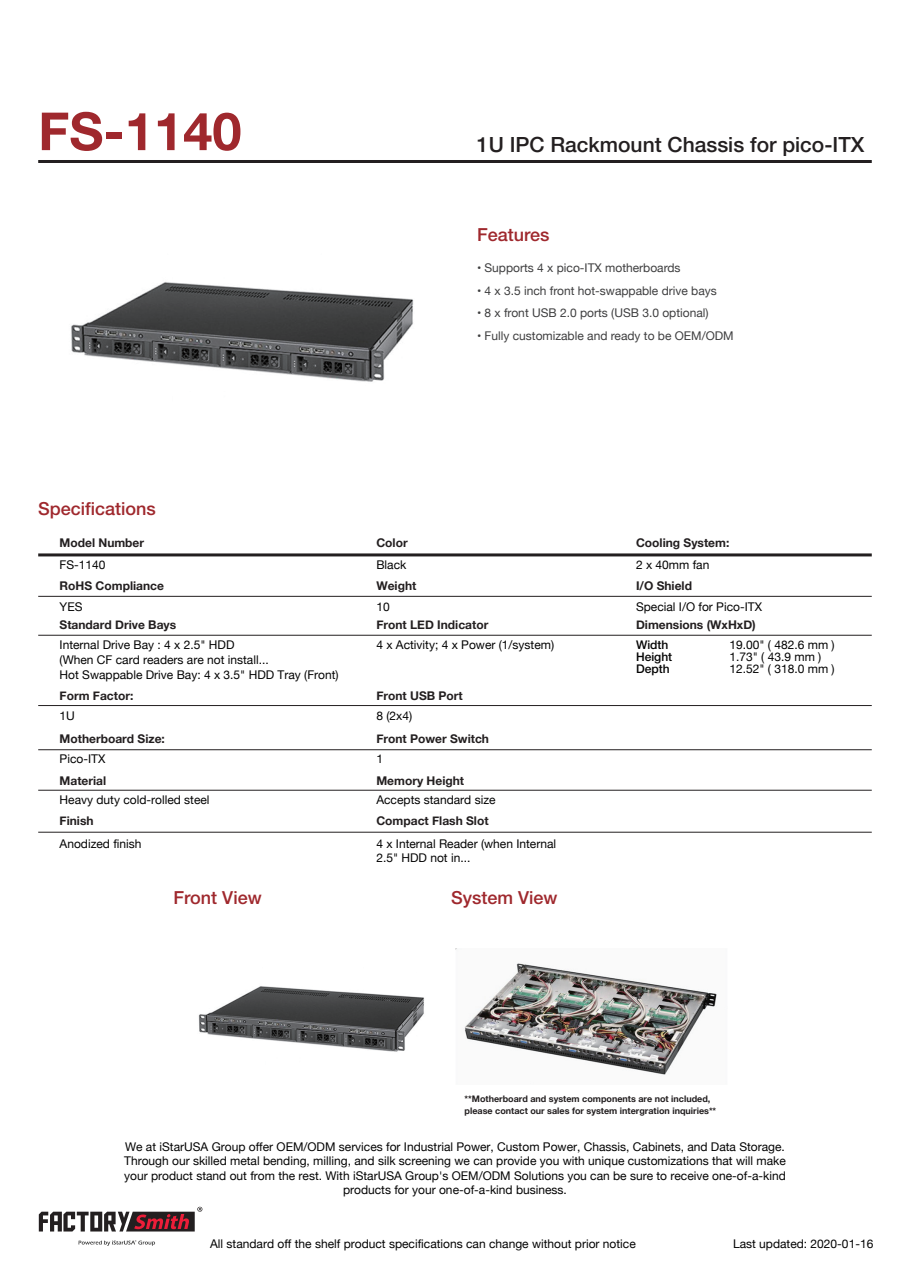
<style>
.page{position:relative;width:910px;height:1280px;background:#fff}
.page>*{position:absolute;margin:0;border:0;box-sizing:border-box;transform-origin:0 0}
.t1{font:700 52.5px "Helvetica Neue";color:#9f282d}
.t2{font:500 21px "Helvetica Neue";color:#231f20}
.t3{font:500 18px "Helvetica Neue";color:#9f282d}
.t4{font:12px/14.4px "Helvetica Neue";color:#030303}
.t5{font:700 12px "Helvetica Neue";color:#231f20}
.t6{font:12px "Helvetica Neue";color:#3e3e3f}
.t7{font:500 12px/12px "Helvetica Neue";color:#030303}
.t8{font:700 9px/12px "Helvetica Neue";color:#231f20}
</style>
<div class="page">
<hr style="left:38px;top:160px;width:834px;height:3px;background:#231f20">
<svg style="left:78px;top:1240px;width:77px;height:6px"></svg>
<svg style="left:39px;top:1207px;width:163px;height:24px"></svg>
<hr style="left:38px;top:553px;width:834px;height:3px;background:#231f20">
<hr style="left:38px;top:596px;width:834px;height:1px;background:#231f20">
<hr style="left:38px;top:635px;width:834px;height:1px;background:#231f20">
<hr style="left:38px;top:705px;width:834px;height:1px;background:#231f20">
<hr style="left:38px;top:749px;width:834px;height:1px;background:#231f20">
<hr style="left:38px;top:790px;width:834px;height:1px;background:#231f20">
<hr style="left:38px;top:832px;width:834px;height:1px;background:#231f20">
<img style="left:198px;top:986px;width:226px;height:66px">
<img style="left:456px;top:948px;width:261px;height:127px">
<img style="left:71px;top:282px;width:343px;height:100px">
<h1 class="t1" style="left:38px;top:99px;width:205px">FS-1140</h1>
<h2 class="t2" style="left:477px;top:132px;width:389px">1U IPC Rackmount Chassis for pico-ITX</h2>
<h3 class="t3" style="left:477px;top:224px;width:74px">Features</h3>
<p class="t6" style="left:477px;top:259px;width:205px">• Supports 4 x pico-ITX motherboards</p>
<p class="t6" style="left:477px;top:282px;width:241px">• 4 x 3.5 inch front hot-swappable drive bays</p>
<p class="t6" style="left:477px;top:304px;width:233px">• 8 x front USB 2.0 ports (USB 3.0 optional)</p>
<p class="t6" style="left:477px;top:327px;width:258px">• Fully customizable and ready to be OEM/ODM</p>
<h3 class="t3" style="left:38px;top:498px;width:119px">Specifications</h3>
<p class="t5" style="left:60px;top:535px;width:86px">Model Number</p>
<p class="t5" style="left:60px;top:578px;width:106px">RoHS Compliance</p>
<p class="t5" style="left:60px;top:617px;width:118px">Standard Drive Bays</p>
<p class="t4" style="left:60px;top:559px;width:48px">FS-1140</p>
<p class="t4" style="left:60px;top:600px;width:24px">YES</p>
<p class="t4" style="left:60px;top:638px;width:281px;line-height:15px">Internal Drive Bay : 4 x 2.5" HDD<br>(When CF card readers are not install...<br>Hot Swappable Drive Bay: 4 x 3.5" HDD Tray (Front)</p>
<p class="t5" style="left:376px;top:535px;width:33px">Color</p>
<p class="t5" style="left:376px;top:578px;width:41px">Weight</p>
<p class="t5" style="left:376px;top:617px;width:113px">Front LED Indicator</p>
<p class="t4" style="left:376px;top:559px;width:31px">Black</p>
<p class="t4" style="left:376px;top:600px;width:15px">10</p>
<p class="t4" style="left:376px;top:638px;width:179px">4 x Activity; 4 x Power (1/system)</p>
<p class="t5" style="left:636px;top:535px;width:95px">Cooling System:</p>
<p class="t5" style="left:636px;top:578px;width:57px">I/O Shield</p>
<p class="t4" style="left:636px;top:559px;width:75px">2 x 40mm fan</p>
<p class="t4" style="left:636px;top:600px;width:127px">Special I/O for Pico-ITX</p>
<p class="t5" style="left:636px;top:617px;width:121px">Dimensions (WxHxD)</p>
<p class="t7" style="left:636px;top:639px;width:38px">Width<br>Height<br>Depth</p>
<p class="t4" style="left:729px;top:639px;width:107px;line-height:12px">19.00" ( 482.6 mm )<br>1.73" ( 43.9 mm )<br>12.52" ( 318.0 mm )</p>
<p class="t5" style="left:60px;top:688px;width:75px">Form Factor:</p>
<p class="t4" style="left:60px;top:709px;width:17px">1U</p>
<p class="t5" style="left:376px;top:688px;width:88px">Front USB Port</p>
<p class="t4" style="left:376px;top:709px;width:37px">8 (2x4)</p>
<p class="t5" style="left:60px;top:732px;width:107px">Motherboard Size:</p>
<p class="t4" style="left:60px;top:752px;width:47px">Pico-ITX</p>
<p class="t5" style="left:376px;top:732px;width:114px">Front Power Switch</p>
<p class="t4" style="left:376px;top:752px;width:8px">1</p>
<p class="t5" style="left:60px;top:773px;width:48px">Material</p>
<p class="t4" style="left:60px;top:794px;width:152px">Heavy duty cold-rolled steel</p>
<p class="t5" style="left:376px;top:773px;width:89px">Memory Height</p>
<p class="t4" style="left:376px;top:794px;width:121px">Accepts standard size</p>
<p class="t5" style="left:60px;top:813px;width:35px">Finish</p>
<p class="t4" style="left:60px;top:837px;width:83px">Anodized finish</p>
<p class="t5" style="left:376px;top:813px;width:114px">Compact Flash Slot</p>
<p class="t4" style="left:376px;top:837px;width:181px">4 x Internal Reader (when Internal<br>2.5" HDD not in...</p>
<h3 class="t3" style="left:174px;top:887px;width:90px">Front View</h3>
<h3 class="t3" style="left:451px;top:887px;width:108px">System View</h3>
<p class="t8" style="left:465px;top:1093px;width:253px">**Motherboard and system components are not included, please contact our sales for system intergration inquiries**</p>
<p class="t4" style="left:124px;top:1140px;width:663px;text-align:center">We at iStarUSA Group offer OEM/ODM services for Industrial Power, Custom Power, Chassis, Cabinets, and Data Storage.<br>Through our skilled metal bending, milling, and silk screening we can provide you with unique customizations that will make your product stand out from the rest. With iStarUSA Group's OEM/ODM Solutions you can be sure to receive one-of-a-kind products for your one-of-a-kind business.</p>
<p class="t4" style="left:210px;top:1237px;width:427px">All standard off the shelf product specifications can change without prior notice</p>
<p class="t4" style="left:733px;top:1237px;width:142px">Last updated: 2020-01-16</p>
</div>
